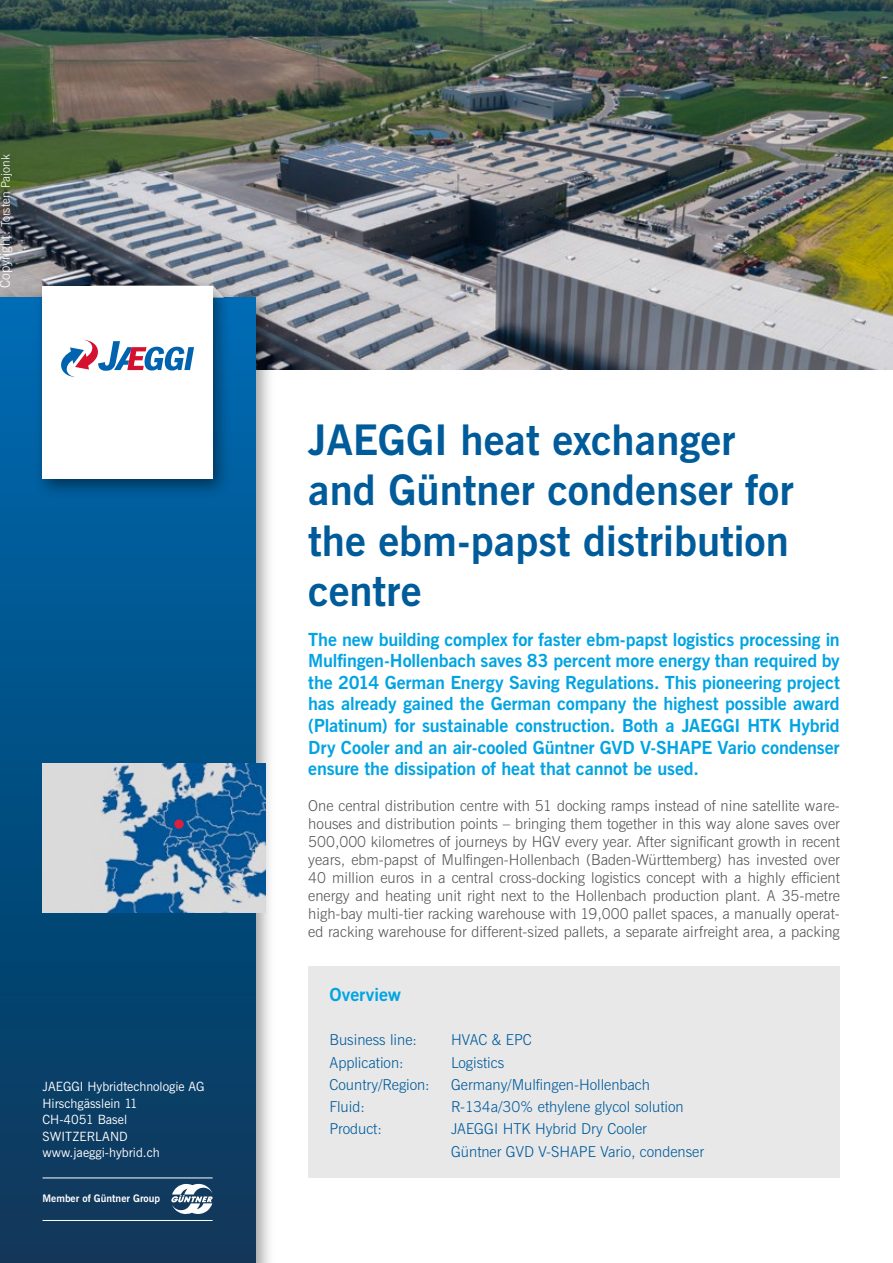
<style>
.page{position:relative;width:893px;height:1263px;background:#fff}
.page>*{position:absolute;margin:0;border:0;box-sizing:border-box;transform-origin:0 0}
.t1{font:700 42px/50.4px "News Gothic";color:#005b9a}
.t2{font:700 18px/21.6px "News Gothic";letter-spacing:-.005em;color:#00a4e3;text-align:justify}
.t3{font:300 15px/18px "News Gothic L";color:#575756;text-align:justify}
.t4{font:300 15px/22.2px "News Gothic L";color:#005b9a}
.t5{font:12.75px/16.5px "News Gothic";color:#fff}
.t6{font:300 12px "News Gothic L";color:#fff}
.t7{font:700 10.35px "News Gothic";color:#fff}
.s1{font-size:13.5px}
</style>
<div class="page">
<img style="left:0;top:0;width:893px;height:370px">
<div style="left:0;top:289px;width:276px;height:974px;background:#000;opacity:.38"></div>
<div style="left:0;top:298px;width:255px;height:965px;background:linear-gradient(to bottom,#006bb3,#0e3757)"></div>
<div style="left:33px;top:279px;width:199px;height:221px;background:#000;opacity:.45"></div>
<div style="left:43px;top:286px;width:170px;height:192px;background:#fff"></div>
<svg style="left:61px;top:340px;width:133px;height:37px"></svg>
<img style="left:43px;top:763px;width:223px;height:149px">
<svg style="left:174px;top:819px;width:10px;height:10px"></svg>
<svg style="left:171px;top:1184px;width:42px;height:30px"></svg>
<hr style="left:43px;top:1220px;width:170px;height:1px;background:#fff">
<hr style="left:43px;top:1177px;width:170px;height:1px;background:#fff">
<div style="left:308px;top:966px;width:532px;height:212px;background:#e8e8e9"></div>
<p class="t6" style="left:-2px;top:288px;width:135px;rotate:-90deg"><span class="s1">Copyright:</span> Torsten Pajonk</p>
<p class="t5" style="left:43px;top:1079px;width:164px">JAEGGI Hybridtechnologie AG<br>Hirschgässlein 11<br>CH-4051 Basel<br>SWITZERLAND www.jaeggi-hybrid.ch</p>
<p class="t7" style="left:43px;top:1192px;width:119px">Member of Güntner Group</p>
<h1 class="t1" style="left:308px;top:416px;width:487px">JAEGGI heat exchanger and Güntner condenser for the ebm-papst distribution centre</h1>
<p class="t2" style="left:308px;top:629px;width:533px">The new building complex for faster ebm-papst logistics processing in Mulfingen-Hollenbach saves 83 percent more energy than required by the 2014 German Energy Saving Regulations. This pioneering project has already gained the German company the highest possible award (Platinum) for sustainable construction. Both a JAEGGI HTK Hybrid Dry Cooler and an air-cooled Güntner GVD V-SHAPE Vario condenser ensure the dissipation of heat that cannot be used.</p>
<p class="t3" style="left:308px;top:797px;width:533px">One central distribution centre with 51 docking ramps instead of nine satellite ware&shy;houses and distribution points – bringing them together in this way alone saves over 500,000 kilometres of journeys by HGV every year. After significant growth in recent years, ebm-papst of Mulfingen-Hollenbach (Baden-Württemberg) has invested over 40 million euros in a central cross-docking logistics concept with a highly efficient energy and heating unit right next to the Hollenbach production plant. A 35-metre high-bay multi-tier racking warehouse with 19,000 pallet spaces, a manually operat&shy;ed racking warehouse for different-sized pallets, a separate airfreight area, a packing</p>
<p class="t2" style="left:330px;top:984px;width:73px">Overview</p>
<p class="t4" style="left:330px;top:1029px;width:89px">Business line:</p>
<p class="t4" style="left:451px;top:1029px;width:82px">HVAC &amp; EPC</p>
<p class="t4" style="left:330px;top:1051px;width:75px">Application:</p>
<p class="t4" style="left:451px;top:1051px;width:55px">Logistics</p>
<p class="t4" style="left:330px;top:1074px;width:102px">Country/Region:</p>
<p class="t4" style="left:451px;top:1074px;width:201px">Germany/Mulfingen-Hollenbach</p>
<p class="t4" style="left:330px;top:1096px;width:37px">Fluid:</p>
<p class="t4" style="left:451px;top:1096px;width:234px">R-134a/30% ethylene glycol solution</p>
<p class="t4" style="left:330px;top:1118px;width:54px">Product:</p>
<p class="t4" style="left:451px;top:1118px;width:254px">JAEGGI HTK Hybrid Dry Cooler<br>Güntner GVD V-SHAPE Vario, condenser</p>
</div>
